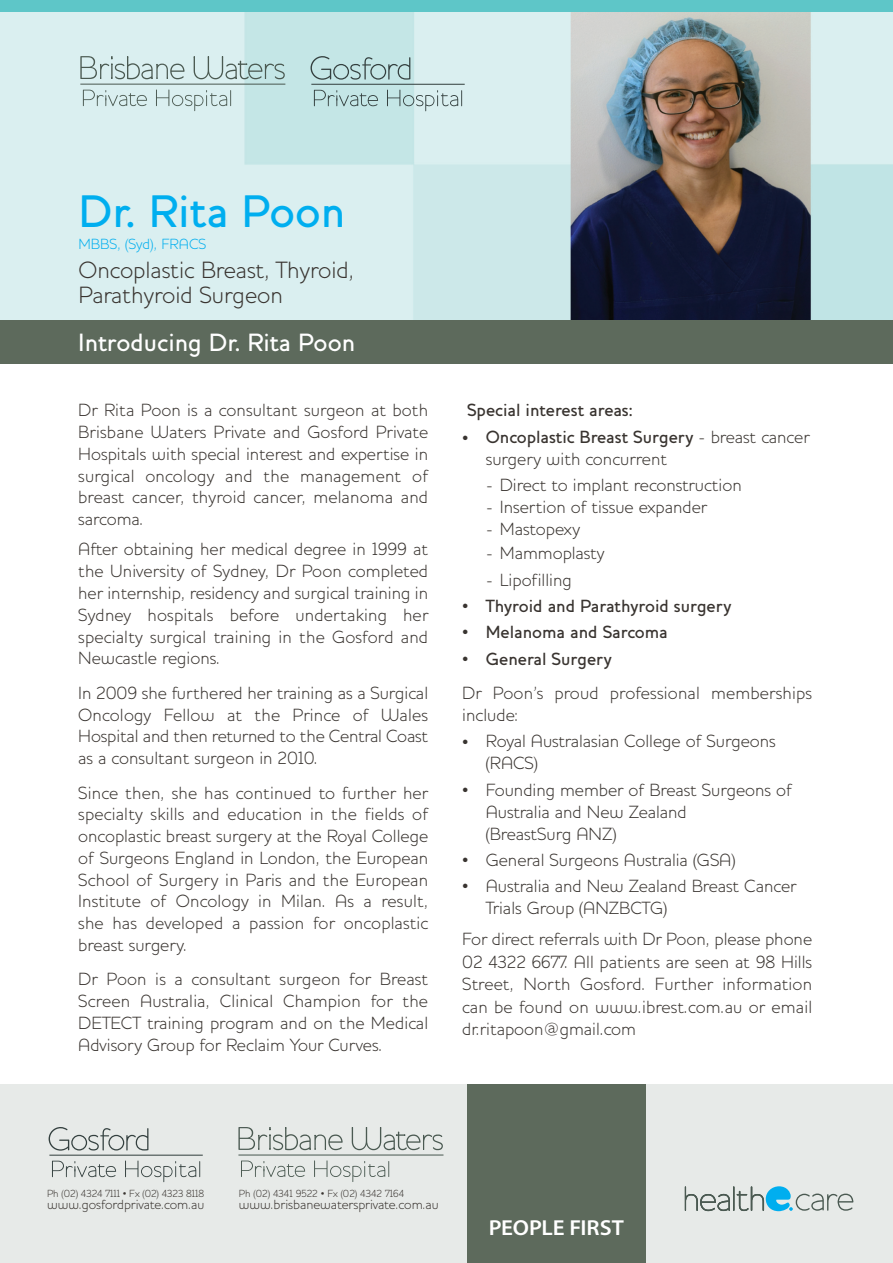
<style>
.page{position:relative;width:893px;height:1263px;background:#fff}
.page>*{position:absolute;margin:0;border:0;box-sizing:border-box;transform-origin:0 0}
.t1{font:500 46.5px "Houschka";color:#00aeef}
.t2{font:500 25.5px "Houschka";color:#fff}
.t3{font:300 24px/25px "Houschka";color:#393430}
.t4{font:600 21.75px "Myriad Pro";letter-spacing:-.01em;color:#fff;scale:1.06 1}
.t5{font:300 18px/21.8px "Houschka";color:#393430;text-align:justify}
.t6{font:500 18px "Houschka";color:#393430}
.t7{font:300 15px "Houschka";color:#00aeef}
.t8{font:300 13.5px "Houschka";color:#393430}
.t9{font:300 10.5px "Houschka";color:#393430}
.s1{font-weight:500}
.s2{font-weight:300}
</style>
<div class="page">
<img style="left:1px;top:12px;width:892px;height:308px">
<div style="left:0;top:0;width:893px;height:12px;background:#5ec6c8"></div>
<div style="left:0;top:320px;width:893px;height:44px;background:#5d6a5c"></div>
<div style="left:0;top:1084px;width:893px;height:179px;background:#e7eae8"></div>
<div style="left:467px;top:1084px;width:179px;height:179px;background:#5d6a5c"></div>
<svg style="left:685px;top:1186px;width:169px;height:25px"></svg>
<svg style="left:49px;top:1127px;width:99px;height:23px"></svg>
<hr style="left:49px;top:1155px;width:154px;height:1px;background:#34403f">
<svg style="left:125px;top:1160px;width:75px;height:22px"></svg>
<svg style="left:52px;top:1161px;width:64px;height:16px"></svg>
<hr style="left:238px;top:1154px;width:205px;height:1px;background:#4b5a52">
<svg style="left:314px;top:1160px;width:75px;height:22px"></svg>
<svg style="left:241px;top:1160px;width:64px;height:17px"></svg>
<svg style="left:238px;top:1127px;width:105px;height:23px"></svg>
<svg style="left:352px;top:1127px;width:91px;height:23px"></svg>
<svg style="left:311px;top:56px;width:99px;height:24px;background:#accaca"></svg>
<hr style="left:311px;top:84px;width:154px;height:1px;background:#34403f">
<svg style="left:387px;top:90px;width:75px;height:21px;background:#bdd5d5"></svg>
<svg style="left:314px;top:90px;width:64px;height:16px"></svg>
<hr style="left:80px;top:84px;width:205px;height:1px;background:#4b5a52">
<svg style="left:156px;top:90px;width:75px;height:21px;background:#c7dbdb"></svg>
<svg style="left:83px;top:90px;width:64px;height:16px"></svg>
<svg style="left:80px;top:56px;width:105px;height:23px;background:#bed2d2"></svg>
<svg style="left:194px;top:56px;width:91px;height:23px;background:#b9d2d1"></svg>
<h1 class="t1" style="left:79px;top:196px;width:268px">Dr. Rita Poon</h1>
<p class="t7" style="left:79px;top:239px;width:129px">MBBS, (Syd), FRACS</p>
<h3 class="t3" style="left:79px;top:260px;width:277px">Oncoplastic Breast, Thyroid,<br>Parathyroid Surgeon</h3>
<h2 class="t2" style="left:78px;top:334px;width:278px">Introducing Dr. Rita Poon</h2>
<p class="t5" style="left:78px;top:401px;width:352px">Dr Rita Poon is a consultant surgeon at both Brisbane Waters Private and Gosford Private Hospitals with special interest and expertise in surgical oncology and the management of breast cancer, thyroid cancer, melanoma and sarcoma.</p>
<p class="t5" style="left:78px;top:540px;width:352px">After obtaining her medical degree in 1999 at the University of Sydney, Dr Poon completed her internship, residency and surgical training in Sydney hospitals before undertaking her specialty surgical training in the Gosford and Newcastle regions.</p>
<p class="t5" style="left:78px;top:684px;width:351px">In 2009 she furthered her training as a Surgical Oncology Fellow at the Prince of Wales Hospital and then returned to the Central Coast as a consultant surgeon in 2010.</p>
<p class="t5" style="left:78px;top:783px;width:352px">Since then, she has continued to further her specialty skills and education in the fields of oncoplastic breast surgery at the Royal College of Surgeons England in London, the European School of Surgery in Paris and the European Institute of Oncology in Milan. As a result, she has developed a passion for oncoplastic breast surgery.</p>
<p class="t5" style="left:78px;top:970px;width:351px">Dr Poon is a consultant surgeon for Breast Screen Australia, Clinical Champion for the DETECT training program and on the Medical Advisory Group for Reclaim Your Curves.</p>
<p class="t6" style="left:467px;top:404px;width:167px">Special interest areas:</p>
<p class="t5" style="left:486px;top:428px;width:325px;text-indent:-24px">• <span class="s1">Oncoplastic Breast Surgery</span> - breast cancer surgery with concurrent</p>
<p class="t5" style="left:486px;top:476px;width:258px">- Direct to implant reconstruction</p>
<p class="t5" style="left:486px;top:498px;width:223px">- Insertion of tissue expander</p>
<p class="t5" style="left:486px;top:520px;width:96px">- Mastopexy</p>
<p class="t5" style="left:486px;top:544px;width:120px">- Mammoplasty</p>
<p class="t5" style="left:486px;top:571px;width:88px">- Lipofilling</p>
<p class="t6" style="left:462px;top:600px;width:271px"><span class="s2">•</span> Thyroid and Parathyroid surgery</p>
<p class="t6" style="left:462px;top:626px;width:207px"><span class="s2">•</span> Melanoma and Sarcoma</p>
<p class="t5" style="left:462px;top:643px;width:351px;line-height:34.5px">• <span class="s1">General Surgery<br></span>Dr Poon’s proud professional memberships</p>
<p class="t5" style="left:462px;top:706px;width:58px">include:</p>
<p class="t5" style="left:486px;top:732px;width:292px;text-indent:-24px">• Royal Australasian College of Surgeons (RACS)</p>
<p class="t5" style="left:486px;top:780px;width:308px;text-align:left;text-indent:-24px">• Founding member of Breast Surgeons of<br>Australia and New Zealand<br>(BreastSurg ANZ)</p>
<p class="t5" style="left:462px;top:851px;width:275px">• General Surgeons Australia (GSA)</p>
<p class="t5" style="left:486px;top:877px;width:312px;text-indent:-24px">• Australia and New Zealand Breast Cancer<br>Trials Group (ANZBCTG)</p>
<p class="t5" style="left:462px;top:930px;width:351px;line-height:22.5px">For direct referrals with Dr Poon, please phone 02 4322 6677. All patients are seen at 98 Hills Street, North Gosford. Further information can be found on www.ibrest.com.au or email dr.ritapoon@gmail.com</p>
<p class="t9" style="left:47px;top:1190px;width:159px">Ph (02) 4324 7111 • Fx (02) 4323 8118</p>
<p class="t8" style="left:47px;top:1200px;width:159px">www.gosfordprivate.com.au</p>
<p class="t9" style="left:239px;top:1190px;width:167px">Ph (02) 4341 9522 • Fx (02) 4342 7164</p>
<p class="t8" style="left:239px;top:1200px;width:201px">www.brisbanewatersprivate.com.au</p>
<p class="t4" style="left:489px;top:1215px;width:129px">PEOPLE FIRST</p>
</div>
